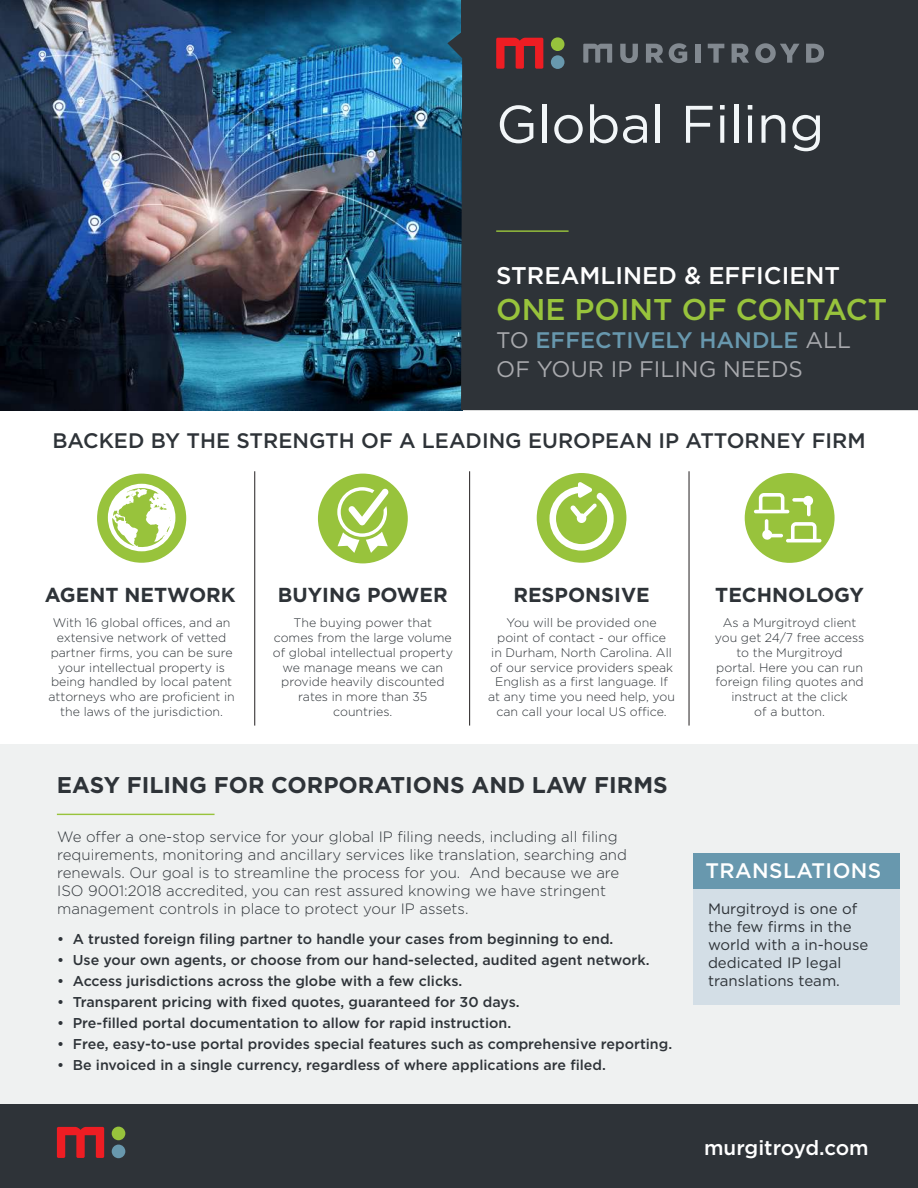
<style>
.page{position:relative;width:918px;height:1188px;background:#fff}
.page>*{position:absolute;margin:0;border:0;box-sizing:border-box;transform-origin:0 0}
.t1{font:52.8px "Gotham";color:#f2f6f8}
.t2{font:500 30px "Gotham";color:#98c33c}
.t3{font:500 24.15px "Gotham";color:#fff}
.t4{font:700 22.8px "Gotham";color:#2e3338}
.t5{font:22.5px/28.5px "Gotham";color:#a8a9ad}
.t6{font:500 21px "Gotham";color:#2e3338}
.t7{font:500 21px "Gotham";letter-spacing:.02em;color:#fff}
.t8{font:500 20.55px "Gotham";color:#fff}
.t9{font:700 20.25px "Gotham";color:#2e3338}
.t10{font:300 15px/18px "Gotham";color:#2e3338}
.t11{font:15px/18px "Gotham";color:#2e3338}
.t12{font:500 14.25px "Gotham";color:#2e3338}
.t13{font:300 12.3px/14.9px "Gotham";color:#2e3338;text-align:center}
.s1{font-weight:500;color:#6898ae}
</style>
<div class="page">
<img style="left:0;top:0;width:447px;height:410px">
<div style="left:447px;top:0;width:471px;height:410px;background:#2e3338"></div>
<div style="left:551px;top:55px;width:13px;height:14px;background:#6898ad;border-radius:50%"></div>
<div style="left:551px;top:37px;width:13px;height:14px;background:#97c33c;border-radius:50%"></div>
<svg style="left:496px;top:38px;width:47px;height:31px"></svg>
<svg style="left:620px;top:44px;width:18px;height:19px"></svg>
<svg style="left:646px;top:44px;width:17px;height:19px"></svg>
<svg style="left:669px;top:43px;width:18px;height:20px"></svg>
<div style="left:695px;top:44px;width:5px;height:19px;background:#828990"></div>
<svg style="left:708px;top:44px;width:16px;height:19px"></svg>
<svg style="left:732px;top:44px;width:17px;height:19px"></svg>
<svg style="left:755px;top:43px;width:45px;height:20px"></svg>
<svg style="left:806px;top:44px;width:18px;height:19px"></svg>
<svg style="left:583px;top:44px;width:29px;height:19px"></svg>
<hr style="left:496px;top:230px;width:73px;height:2px;background:#98c33c">
<div style="left:0;top:745px;width:918px;height:443px;background:#eff1f1"></div>
<hr style="left:57px;top:814px;width:158px;height:1px;background:#98c33c">
<hr style="left:254px;top:471px;width:1px;height:255px;background:#231f20">
<hr style="left:469px;top:471px;width:1px;height:255px;background:#231f20">
<hr style="left:689px;top:471px;width:1px;height:255px;background:#231f20">
<div style="left:97px;top:474px;width:89px;height:89px;background:#98c33c;border-radius:50%"></div>
<svg style="left:108px;top:484px;width:67px;height:67px"></svg>
<div style="left:318px;top:474px;width:90px;height:89px;background:#98c33c;border-radius:50%"></div>
<svg style="left:337px;top:487px;width:52px;height:66px"></svg>
<div style="left:693px;top:857px;width:206px;height:148px;background:#d3dee6"></div>
<div style="left:693px;top:853px;width:206px;height:36px;background:#6898ae"></div>
<div style="left:0;top:1104px;width:918px;height:84px;background:#2e3338"></div>
<div style="left:112px;top:1145px;width:13px;height:13px;background:#6898ad;border-radius:50%"></div>
<div style="left:112px;top:1127px;width:13px;height:13px;background:#97c33c;border-radius:50%"></div>
<svg style="left:57px;top:1127px;width:47px;height:31px"></svg>
<div style="left:745px;top:473px;width:90px;height:90px;background:#98c33c;border-radius:50%"></div>
<svg style="left:754px;top:493px;width:67px;height:49px"></svg>
<div style="left:537px;top:473px;width:89px;height:90px;background:#98c33c;border-radius:50%"></div>
<svg style="left:550px;top:482px;width:64px;height:69px"></svg>
<h1 class="t1" style="left:496px;top:90px;width:330px">Global Filing</h1>
<h3 class="t3" style="left:496px;top:259px;width:346px">STREAMLINED &amp; EFFICIENT</h3>
<h2 class="t2" style="left:496px;top:289px;width:393px">ONE POINT OF CONTACT</h2>
<h3 class="t5" style="left:496px;top:325px;width:356px">TO <span class="s1">EFFECTIVELY HANDLE</span> ALL<br>OF YOUR IP FILING NEEDS</h3>
<h3 class="t6" style="left:52px;top:427px;width:815px">BACKED BY THE STRENGTH OF A LEADING EUROPEAN IP ATTORNEY FIRM</h3>
<h3 class="t9" style="left:45px;top:581px;width:192px">AGENT NETWORK</h3>
<p class="t13" style="left:49px;top:615px;width:188px">With 16 global offices, and an extensive network of vetted partner firms, you can be sure your intellectual property is being handled by local patent attorneys who are proficient in the laws of the jurisdiction.</p>
<h3 class="t9" style="left:278px;top:581px;width:171px">BUYING POWER</h3>
<p class="t13" style="left:273px;top:615px;width:182px">The buying power that comes from the large volume of global intellectual property we manage means we can provide heavily discounted rates in more than 35 countries.</p>
<h3 class="t9" style="left:513px;top:581px;width:138px">RESPONSIVE</h3>
<p class="t13" style="left:488px;top:615px;width:188px">You will be provided one<br>point of contact - our office<br>in Durham, North Carolina. All of our service providers speak<br>English as a first language. If at any time you need help, you can call your local US office.</p>
<h3 class="t4" style="left:57px;top:769px;width:612px">EASY FILING FOR CORPORATIONS AND LAW FIRMS</h3>
<p class="t10" style="left:57px;top:827px;width:571px">We offer a one-stop service for your global IP filing needs, including all filing requirements, monitoring and ancillary services like translation, searching and renewals. Our goal is to streamline the process for you. And because we are ISO 9001:2018 accredited, you can rest assured knowing we have stringent management controls in place to protect your IP assets.</p>
<p class="t12" style="left:57px;top:930px;width:558px">• A trusted foreign filing partner to handle your cases from beginning to end.</p>
<p class="t12" style="left:57px;top:951px;width:594px">• Use your own agents, or choose from our hand-selected, audited agent network.</p>
<p class="t12" style="left:57px;top:972px;width:407px">• Access jurisdictions across the globe with a few clicks.</p>
<p class="t12" style="left:57px;top:993px;width:464px">• Transparent pricing with fixed quotes, guaranteed for 30 days.</p>
<p class="t12" style="left:57px;top:1014px;width:455px">• Pre-filled portal documentation to allow for rapid instruction.</p>
<p class="t12" style="left:57px;top:1035px;width:616px">• Free, easy-to-use portal provides special features such as comprehensive reporting.</p>
<p class="t12" style="left:57px;top:1056px;width:550px">• Be invoiced in a single currency, regardless of where applications are filed.</p>
<h3 class="t9" style="left:715px;top:581px;width:150px">TECHNOLOGY</h3>
<p class="t13" style="left:715px;top:615px;width:151px">As a Murgitroyd client you get 24/7 free access to the Murgitroyd<br>portal. Here you can run foreign filing quotes and instruct at the click<br>of a button.</p>
<h3 class="t7" style="left:706px;top:857px;width:177px">TRANSLATIONS</h3>
<p class="t11" style="left:708px;top:899px;width:162px">Murgitroyd is one of the few firms in the world with a in-house dedicated IP legal translations team.</p>
<h3 class="t8" style="left:704px;top:1134px;width:166px">murgitroyd.com</h3>
</div>
